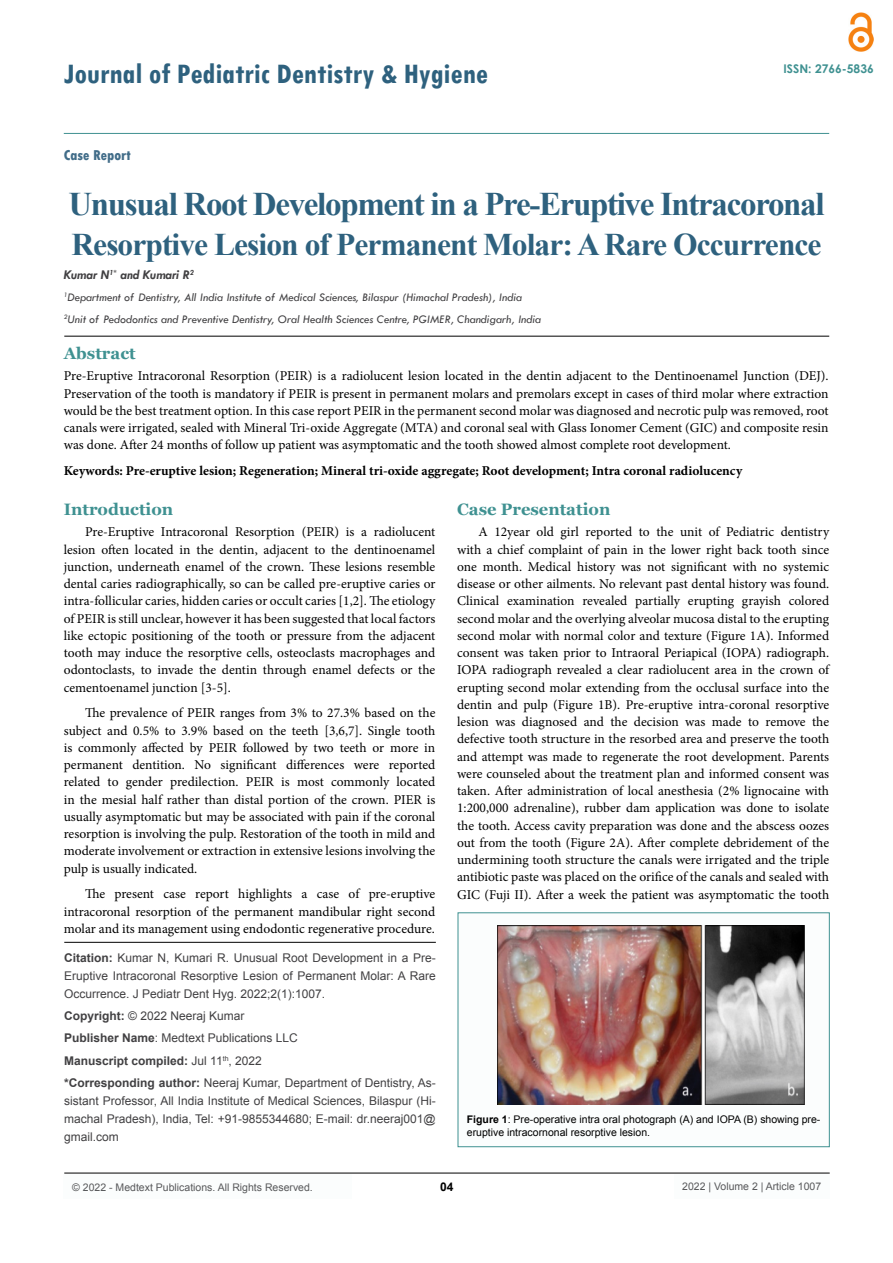
<style>
.page{position:relative;width:893px;height:1263px;background:#fff}
.page>*{position:absolute;margin:0;border:0;box-sizing:border-box;transform-origin:0 0}
.t1{font:700 33px "Times New Roman";letter-spacing:-.04em;color:#2e617e}
.t2{font:700 31.5px "Times New Roman";letter-spacing:-.03em;color:#2e617e}
.t3{font:700 condensed 30px "Tw Cen";color:#2e617e}
.t4{font:700 16.5px "Georgia";color:#3f9191}
.t5{font:800 condensed 15px "Tw Cen";color:#426d89}
.t6{font:13.5px/17.2px "Minion Pro";letter-spacing:-.005em;color:#000;text-align:justify}
.t7{font:700 13.5px "Minion Pro";color:#000}
.t8{font:italic 700 13.5px "Tw Cen";color:#414042}
.t9{font:12px/18px "Arial";color:#414042;text-align:justify}
.t10{font:italic 12px/22px "Tw Cen";color:#414042}
.t11{font:700 12px "Century Gothic";color:#3f9191}
.t12{font:700 12px "Arial";color:#000}
.t13{font:10.5px/13.5px "Arial";color:#000}
.t14{font:10.5px "Arial";color:#58595b}
.s1{font-weight:700}
</style>
<div class="page">
<hr style="left:64px;top:133px;width:765px;height:1px;background:#3f9191">
<hr style="left:64px;top:1173px;width:766px;height:1px;background:#000">
<div style="left:674px;top:1174px;width:156px;height:25px;background:#fbfdfd"></div>
<img style="left:849px;top:12px;width:25px;height:40px">
<div style="left:64px;top:1174px;width:288px;height:25px;background:#fbfdfd"></div>
<hr style="left:64px;top:336px;width:765px;height:1px;background:#000">
<hr style="left:64px;top:942px;width:372px;height:1px;background:#000">
<div style="left:458px;top:913px;width:371px;height:234px;background:#fbfdfd"></div>
<div style="left:458px;top:912px;width:372px;height:235px;border:1px solid #3f9191"></div>
<img style="left:497px;top:926px;width:308px;height:178px">
<h3 class="t3" style="left:64px;top:56px;width:426px">Journal of Pediatric Dentistry &amp; Hygiene</h3>
<p class="t5" style="left:64px;top:147px;width:68px">Case Report</p>
<p class="t11" style="left:783px;top:59px;width:92px">ISSN: 2766-5836</p>
<h1 class="t1" style="left:68px;top:181px;width:758px">Unusual Root Development in a Pre-Eruptive Intracoronal</h1>
<h2 class="t2" style="left:72px;top:223px;width:752px">Resorptive Lesion of Permanent Molar: A Rare Occurrence</h2>
<p class="t8" style="left:64px;top:267px;width:132px">Kumar N<sup>1*</sup> and Kumari R<sup>2</sup></p>
<p class="t10" style="left:64px;top:286px;width:479px"><sup>1</sup>Department of Dentistry, All India Institute of Medical Sciences, Bilaspur (Himachal Pradesh), India<br><sup>2</sup>Unit of Pedodontics and Preventive Dentistry, Oral Health Sciences Centre, PGIMER, Chandigarh, India</p>
<p class="t4" style="left:64px;top:343px;width:73px">Abstract</p>
<p class="t6" style="left:64px;top:367px;width:766px">Pre-Eruptive Intracoronal Resorption (PEIR) is a radiolucent lesion located in the dentin adjacent to the Dentinoenamel Junction (DEJ).<br>Preservation of the tooth is mandatory if PEIR is present in permanent molars and premolars except in cases of third molar where extraction would be the best treatment option. In this case report PEIR in the permanent second molar was diagnosed and necrotic pulp was removed, root canals were irrigated, sealed with Mineral Tri-oxide Aggregate (MTA) and coronal seal with Glass Ionomer Cement (GIC) and composite resin was done. After 24 months of follow up patient was asymptomatic and the tooth showed almost complete root development.</p>
<p class="t7" style="left:64px;top:461px;width:680px">Keywords: Pre-eruptive lesion; Regeneration; Mineral tri-oxide aggregate; Root development; Intra coronal radiolucency</p>
<p class="t4" style="left:64px;top:498px;width:111px">Introduction</p>
<p class="t6" style="left:64px;top:523px;width:373px;text-indent:21px">Pre-Eruptive Intracoronal Resorption (PEIR) is a radiolucent lesion often located in the dentin, adjacent to the dentinoenamel junction, underneath enamel of the crown. These lesions resemble dental caries radiographically, so can be called pre-eruptive caries or intra-follicular caries, hidden caries or occult caries [1,2]. The etiology of PEIR is still unclear, however it has been suggested that local factors like ectopic positioning of the tooth or pressure from the adjacent tooth may induce the resorptive cells, osteoclasts macrophages and odontoclasts, to invade the dentin through enamel defects or the cementoenamel junction [3-5].</p>
<p class="t6" style="left:64px;top:704px;width:373px;text-indent:21px">The prevalence of PEIR ranges from 3% to 27.3% based on the subject and 0.5% to 3.9% based on the teeth [3,6,7]. Single tooth is commonly affected by PEIR followed by two teeth or more in permanent dentition. No significant differences were reported related to gender predilection. PEIR is most commonly located in the mesial half rather than distal portion of the crown. PIER is usually asymptomatic but may be associated with pain if the coronal resorption is involving the pulp. Restoration of the tooth in mild and moderate involvement or extraction in extensive lesions involving the pulp is usually indicated.</p>
<p class="t6" style="left:64px;top:885px;width:373px;text-indent:21px">The present case report highlights a case of pre-eruptive intracoronal resorption of the permanent mandibular right second molar and its management using endodontic regenerative procedure.</p>
<p class="t4" style="left:457px;top:498px;width:155px">Case Presentation</p>
<p class="t6" style="left:457px;top:523px;width:374px;text-indent:21px">A 12year old girl reported to the unit of Pediatric dentistry with a chief complaint of pain in the lower right back tooth since one month. Medical history was not significant with no systemic disease or other ailments. No relevant past dental history was found.<br>Clinical examination revealed partially erupting grayish colored second molar and the overlying alveolar mucosa distal to the erupting second molar with normal color and texture (Figure 1A). Informed consent was taken prior to Intraoral Periapical (IOPA) radiograph.<br>IOPA radiograph revealed a clear radiolucent area in the crown of erupting second molar extending from the occlusal surface into the dentin and pulp (Figure 1B). Pre-eruptive intra-coronal resorptive lesion was diagnosed and the decision was made to remove the defective tooth structure in the resorbed area and preserve the tooth and attempt was made to regenerate the root development. Parents were counseled about the treatment plan and informed consent was taken. After administration of local anesthesia (2% lignocaine with 1:200,000 adrenaline), rubber dam application was done to isolate the tooth. Access cavity preparation was done and the abscess oozes out from the tooth (Figure 2A). After complete debridement of the undermining tooth structure the canals were irrigated and the triple antibiotic paste was placed on the orifice of the canals and sealed with GIC (Fuji II). After a week the patient was asymptomatic the tooth</p>
<p class="t9" style="left:64px;top:949px;width:373px"><span class="s1">Citation:</span> Kumar N, Kumari R. Unusual Root Development in a Pre-Eruptive Intracoronal Resorptive Lesion of Permanent Molar: A Rare Occurrence. J Pediatr Dent Hyg. 2022;2(1):1007.</p>
<p class="t9" style="left:64px;top:1005px;width:373px;line-height:22.2px;text-align:left"><span class="s1">Copyright:</span> © 2022 Neeraj Kumar<br><span class="s1">Publisher Name</span>: Medtext Publications LLC<br><span class="s1">Manuscript compiled:</span> Jul 11<sup>th</sup>, 2022<br><span class="s1">*Corresponding author:</span> Neeraj Kumar, Department of Dentistry, As-</p>
<p class="t9" style="left:64px;top:1092px;width:373px">sistant Professor, All India Institute of Medical Sciences, Bilaspur (Hi&shy;machal Pradesh), India, Tel: +91-9855344680; E-mail: dr.neeraj001@ gmail.com</p>
<p class="t13" style="left:467px;top:1112px;width:355px"><span class="s1">Figure 1</span>: Pre-operative intra oral photograph (A) and IOPA (B) showing pre&shy;eruptive intracornonal resorptive lesion.</p>
<p class="t14" style="left:72px;top:1180px;width:242px">© 2022 - Medtext Publications. All Rights Reserved.</p>
<p class="t12" style="left:440px;top:1178px;width:15px">04</p>
<p class="t14" style="left:682px;top:1180px;width:140px">2022 | Volume 2 | Article 1007</p>
</div>
